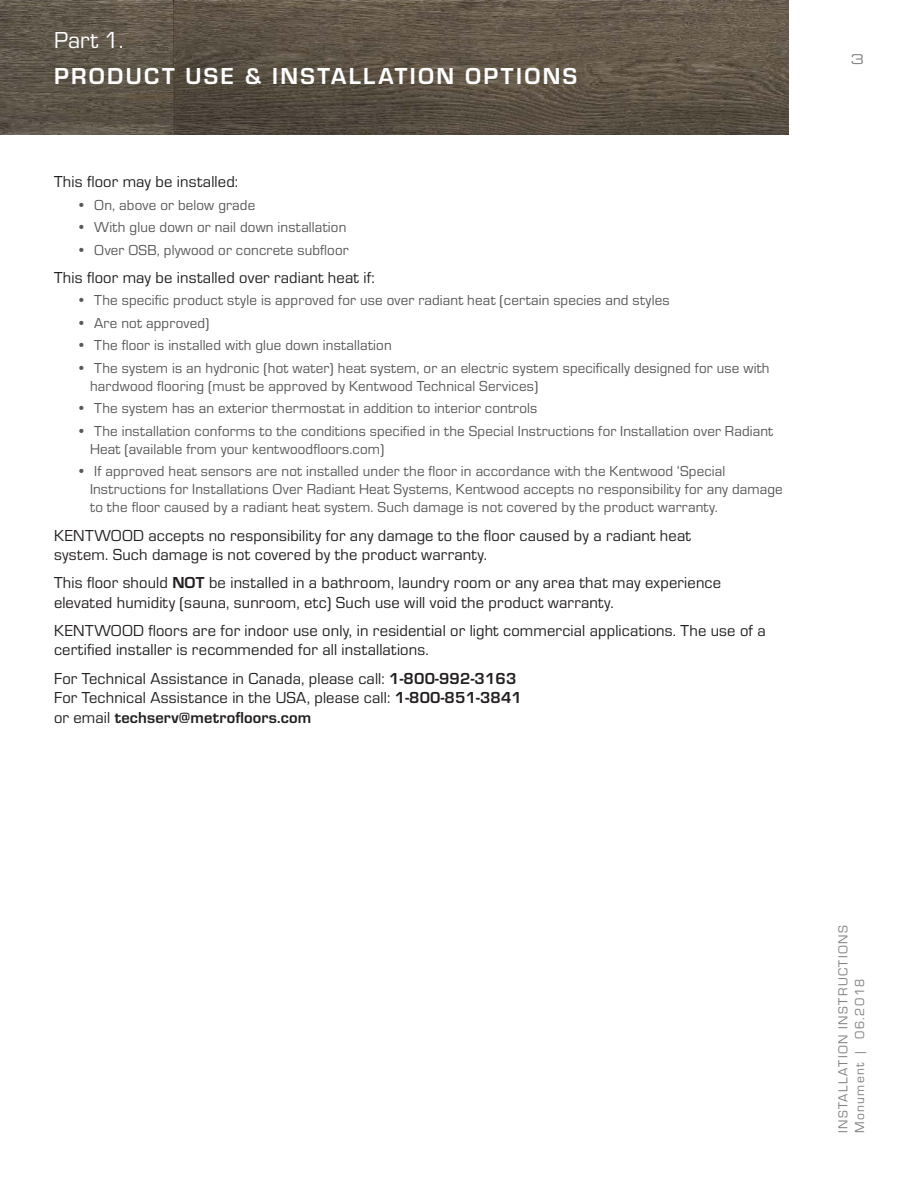
<style>
.page{position:relative;width:918px;height:1188px;background:#fff}
.page>*{position:absolute;margin:0;border:0;box-sizing:border-box;transform-origin:0 0}
.t1{font:700 24px "Eurostile";letter-spacing:.1em;color:#fff}
.t2{font:24px "Eurostile";color:#fff}
.t3{font:16.5px/19.5px "Eurostile";letter-spacing:.01em;color:#231f20}
.t4{font:15px/18px "Eurostile";letter-spacing:.01em;color:#57585a}
.t5{font:13.5px/16.5px "Eurostile";letter-spacing:.1em;color:#808285}
.t6{font:13.5px "Eurostile LT Std Ex 2";color:#808285}
.s1{font-weight:700}
</style>
<div class="page">
<img style="left:0;top:0;width:788px;height:135px">
<h1 class="t2" style="left:54px;top:25px;width:71px">Part 1.</h1>
<h1 class="t1" style="left:54px;top:59px;width:525px">PRODUCT USE &amp; INSTALLATION OPTIONS</h1>
<p class="t3" style="left:54px;top:172px;width:186px">This floor may be installed:</p>
<p class="t4" style="left:76px;top:195px;width:180px">• On, above or below grade</p>
<p class="t4" style="left:76px;top:218px;width:271px">• With glue down or nail down installation</p>
<p class="t4" style="left:76px;top:240px;width:274px">• Over OSB, plywood or concrete subfloor</p>
<p class="t3" style="left:54px;top:267px;width:322px">This floor may be installed over radiant heat if:</p>
<p class="t4" style="left:76px;top:291px;width:595px">• The specific product style is approved for use over radiant heat (certain species and styles</p>
<p class="t4" style="left:76px;top:313px;width:134px">• Are not approved)</p>
<p class="t4" style="left:76px;top:336px;width:317px">• The floor is installed with glue down installation</p>
<p class="t4" style="left:90px;top:358px;width:681px;text-indent:-14px">• The system is an hydronic (hot water) heat system, or an electric system specifically designed for use with hardwood flooring (must be approved by Kentwood Technical Services)</p>
<p class="t4" style="left:76px;top:399px;width:462px">• The system has an exterior thermostat in addition to interior controls</p>
<p class="t4" style="left:90px;top:421px;width:685px;text-indent:-14px">• The installation conforms to the conditions specified in the Special Instructions for Installation over Radiant<br>Heat (available from your kentwoodfloors.com)</p>
<p class="t4" style="left:90px;top:462px;width:694px;text-indent:-14px">• If approved heat sensors are not installed under the floor in accordance with the Kentwood ‘Special<br>Instructions for Installations Over Radiant Heat Systems, Kentwood accepts no responsibility for any damage to the floor caused by a radiant heat system. Such damage is not covered by the product warranty.</p>
<p class="t3" style="left:54px;top:525px;width:639px">KENTWOOD accepts no responsibility for any damage to the floor caused by a radiant heat system. Such damage is not covered by the product warranty.</p>
<p class="t3" style="left:54px;top:572px;width:669px">This floor should <span class="s1">NOT</span> be installed in a bathroom, laundry room or any area that may experience elevated humidity (sauna, sunroom, etc) Such use will void the product warranty.</p>
<p class="t3" style="left:54px;top:620px;width:713px">KENTWOOD floors are for indoor use only, in residential or light commercial applications. The use of a certified installer is recommended for all installations.</p>
<p class="t3" style="left:54px;top:668px;width:470px">For Technical Assistance in Canada, please call: <span class="s1">1-800-992-3163<br></span>For Technical Assistance in the USA, please call: <span class="s1">1-800-851-3841 </span>or email <span class="s1">techserv@metrofloors.com</span></p>
<p class="t6" style="left:851px;top:50px;width:15px">3</p>
<p class="t5" style="left:834px;top:1133px;width:209px;rotate:-90deg">INSTALLATION INSTRUCTIONS<br>Monument | 06.2018</p>
</div>
